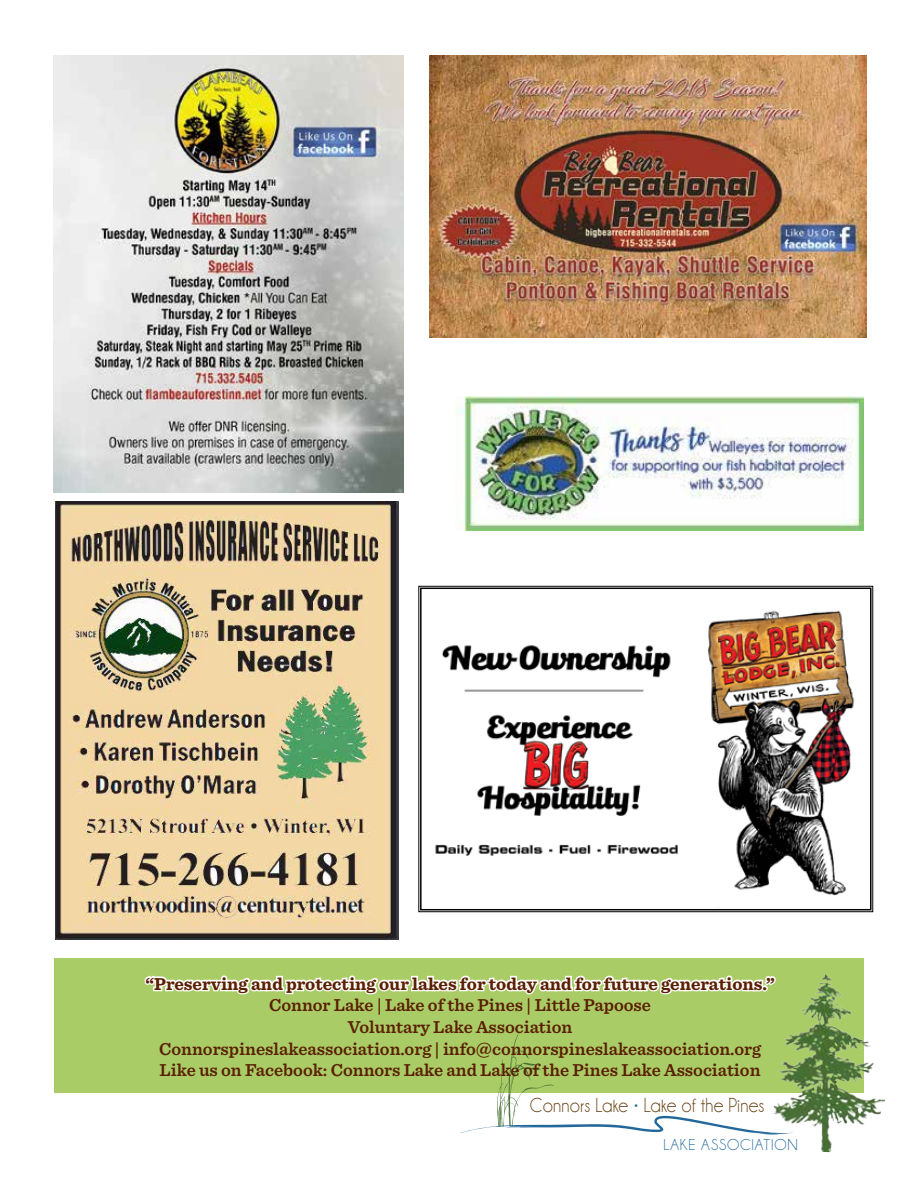
<style>
.page{position:relative;width:918px;height:1188px;background:#fff}
.page>*{position:absolute;margin:0;border:0;box-sizing:border-box;transform-origin:0 0}
.t1{font:20.4px "Champagne&Limousines";letter-spacing:.01em;color:#653f11;scale:.93 1}
.t2{font:600 18px/21.6px "Sentinel";color:#5a1f00;text-align:center}
.t3{font:700 18px "Sentinel";color:#5a1f00}
.t4{font:15.9px "Champagne&Limousines";letter-spacing:.05em;color:#22689a}
.s1{font-size:19.95px;color:#22689a}
</style>
<div class="page">
<div style="left:54px;top:959px;width:810px;height:134px;background:#a9cc66"></div>
<img style="left:56px;top:502px;width:342px;height:437px">
<img style="left:54px;top:55px;width:350px;height:438px">
<img style="left:455px;top:397px;width:409px;height:134px">
<img style="left:430px;top:55px;width:436px;height:283px">
<img style="left:794px;top:973px;width:91px;height:180px">
<svg style="left:460px;top:1032px;width:334px;height:103px"></svg>
<svg style="left:144px;top:975px;width:632px;height:20px"></svg>
<svg style="left:418px;top:586px;width:455px;height:326px"></svg>
<div style="left:420px;top:588px;width:452px;height:322px;border:2px solid #000"></div>
<p class="t3" style="left:145px;top:970px;width:631px">“Preserving and protecting our lakes for today and for future generations.”</p>
<p class="t2" style="left:159px;top:994px;width:603px">Connor Lake | Lake of the Pines | Little Papoose<br>Voluntary Lake Association<br>Connorspineslakeassociation.org | info@connorspineslakeassociation.org Like us on Facebook: Connors Lake and Lake of the Pines Lake Association</p>
<p class="t1" style="left:530px;top:1095px;width:254px">Connors Lake <span class="s1">•</span> Lake of the Pines</p>
<p class="t4" style="left:664px;top:1137px;width:136px">LAKE ASSOCIATION</p>
</div>
